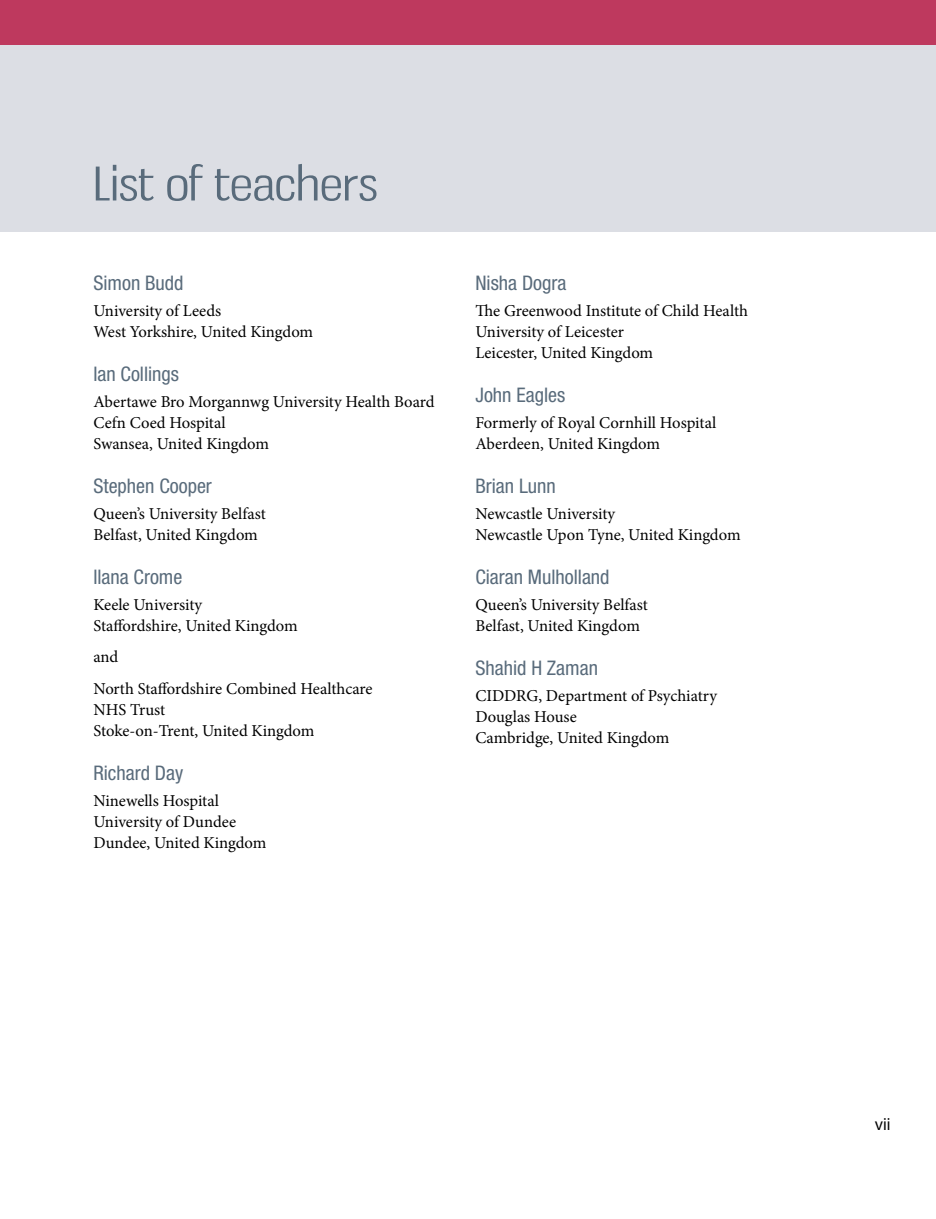
<style>
.page{position:relative;width:936px;height:1219px;background:#fff}
.page>*{position:absolute;margin:0;border:0;box-sizing:border-box;transform-origin:0 0}
.t1{font:45.5px "Gnuolane Bk";color:#596b7b;scale:1.2 1}
.t2{font:condensed 20.12px "Helvetica Neue LT Std";color:#596b7b}
.t3{font:16.62px/21px "Minion Pro";letter-spacing:-.005em;color:#000}
.t4{font:16.62px "Helvetica Neue LT Std";color:#000}
</style>
<div class="page">
<div style="left:0;top:43px;width:936px;height:188px;background:#dcdee4"></div>
<div style="left:0;top:0;width:936px;height:45px;background:#be395e"></div>
<h1 class="t1" style="left:93px;top:156px;width:239px">List of teachers</h1>
<p class="t2" style="left:93px;top:271px;width:92px">Simon Budd</p>
<p class="t3" style="left:93px;top:300px;width:221px">University of Leeds<br>West Yorkshire, United Kingdom</p>
<p class="t2" style="left:93px;top:362px;width:87px">Ian Collings</p>
<p class="t3" style="left:93px;top:391px;width:343px">Abertawe Bro Morgannwg University Health Board<br>Cefn Coed Hospital<br>Swansea, United Kingdom</p>
<p class="t2" style="left:93px;top:474px;width:120px">Stephen Cooper</p>
<p class="t3" style="left:93px;top:503px;width:174px">Queen’s University Belfast<br>Belfast, United Kingdom</p>
<p class="t2" style="left:93px;top:565px;width:91px">Ilana Crome</p>
<p class="t3" style="left:93px;top:594px;width:206px">Keele University<br>Staffordshire, United Kingdom</p>
<p class="t3" style="left:93px;top:641px;width:281px;line-height:31.5px">and<br>North Staffordshire Combined Healthcare</p>
<p class="t3" style="left:93px;top:699px;width:223px">NHS Trust<br>Stoke-on-Trent, United Kingdom</p>
<p class="t2" style="left:93px;top:761px;width:91px">Richard Day</p>
<p class="t3" style="left:93px;top:790px;width:174px">Ninewells Hospital<br>University of Dundee<br>Dundee, United Kingdom</p>
<p class="t2" style="left:475px;top:271px;width:92px">Nisha Dogra</p>
<p class="t3" style="left:475px;top:300px;width:274px">The Greenwood Institute of Child Health<br>University of Leicester<br>Leicester, United Kingdom</p>
<p class="t2" style="left:475px;top:383px;width:91px">John Eagles</p>
<p class="t3" style="left:475px;top:412px;width:242px">Formerly of Royal Cornhill Hospital<br>Aberdeen, United Kingdom</p>
<p class="t2" style="left:475px;top:474px;width:82px">Brian Lunn</p>
<p class="t3" style="left:475px;top:503px;width:267px">Newcastle University<br>Newcastle Upon Tyne, United Kingdom</p>
<p class="t2" style="left:475px;top:565px;width:136px">Ciaran Mulholland</p>
<p class="t3" style="left:475px;top:594px;width:174px">Queen’s University Belfast<br>Belfast, United Kingdom</p>
<p class="t2" style="left:475px;top:656px;width:124px">Shahid H Zaman</p>
<p class="t3" style="left:475px;top:685px;width:243px">CIDDRG, Department of Psychiatry<br>Douglas House<br>Cambridge, United Kingdom</p>
<p class="t4" style="left:875px;top:1114px;width:17px">vii</p>
</div>
